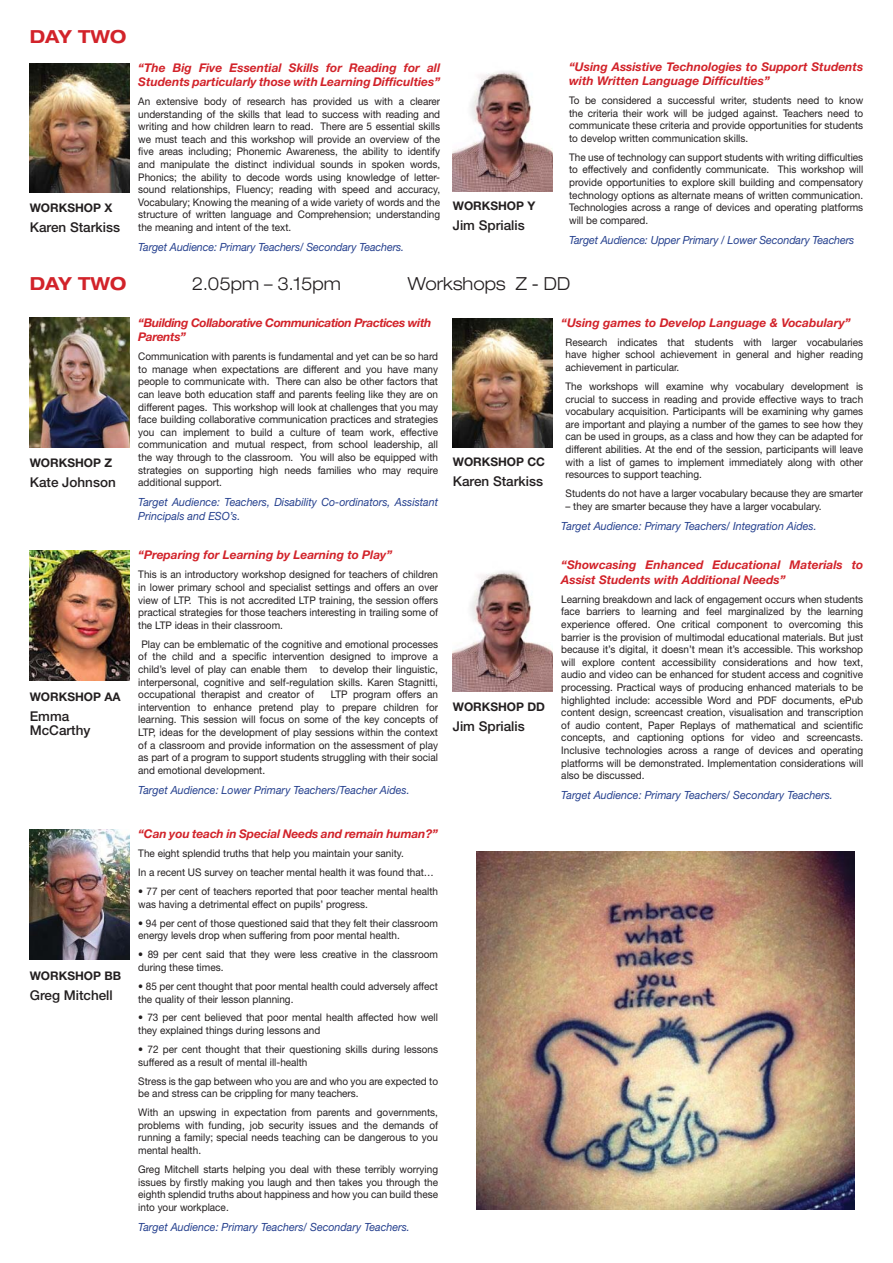
<style>
.page{position:relative;width:893px;height:1263px;background:#fff}
.page>*{position:absolute;margin:0;border:0;box-sizing:border-box;transform-origin:0 0}
.t1{font:300 expanded 18px "Helvetica Neue LT Std";color:#231f20;scale:.95 1}
.t2{font:700 expanded 18px "Helvetica Neue LT Std";color:#d2232a;scale:.95 1}
.t3{font:500 13.5px/14.4px "Helvetica Neue LT Std";color:#231f20}
.t4{font:italic 700 12px/14.4px "Helvetica Neue LT Std";color:#d2232a}
.t5{font:italic 700 12px/14.4px "Helvetica Neue LT Std";letter-spacing:-.03em;color:#d2232a}
.t6{font:700 11.85px "Helvetica Neue LT Std";color:#231f20}
.t7{font:italic 11.25px/13.5px "Helvetica Neue LT Std";color:#25408e;scale:.95 1}
.t8{font:10.5px/12.6px "Helvetica Neue LT Std";color:#231f20;text-align:justify;scale:.95 1}
</style>
<div class="page">
<img style="left:453px;top:571px;width:100px;height:120px">
<img style="left:30px;top:317px;width:100px;height:130px">
<img style="left:453px;top:71px;width:100px;height:121px">
<img style="left:30px;top:63px;width:100px;height:130px">
<img style="left:30px;top:550px;width:100px;height:130px">
<img style="left:453px;top:318px;width:100px;height:130px">
<img style="left:30px;top:830px;width:100px;height:129px">
<img style="left:476px;top:852px;width:378px;height:357px">
<h1 class="t2" style="left:30px;top:26px;width:103px">DAY TWO</h1>
<p class="t6" style="left:30px;top:204px;width:84px">WORKSHOP X</p>
<p class="t3" style="left:30px;top:222px;width:92px">Karen Starkiss</p>
<p class="t4" style="left:138px;top:62px;width:303px">“The Big Five Essential Skills for Reading for all<br>Students particularly those with Learning Difficulties”</p>
<p class="t8" style="left:138px;top:96px;width:319px">An extensive body of research has provided us with a clearer understanding of the skills that lead to success with reading and writing and how children learn to read. There are 5 essential skills we must teach and this workshop will provide an overview of the five areas including; Phonemic Awareness, the ability to identify and manipulate the distinct individual sounds in spoken words, Phonics; the ability to decode words using knowledge of letter&shy;sound relationships, Fluency; reading with speed and accuracy, Vocabulary; Knowing the meaning of a wide variety of words and the structure of written language and Comprehension; understanding the meaning and intent of the text.</p>
<p class="t7" style="left:138px;top:242px;width:281px">Target Audience: Primary Teachers/ Secondary Teachers.</p>
<p class="t6" style="left:453px;top:201px;width:84px">WORKSHOP Y</p>
<p class="t3" style="left:453px;top:220px;width:74px">Jim Sprialis</p>
<p class="t4" style="left:569px;top:61px;width:296px">“Using Assistive Technologies to Support Students with Written Language Difficulties”</p>
<p class="t8" style="left:569px;top:95px;width:311px">To be considered a successful writer, students need to know the criteria their work will be judged against. Teachers need to communicate these criteria and provide opportunities for students to develop written communication skills.</p>
<p class="t8" style="left:569px;top:152px;width:311px">The use of technology can support students with writing difficulties to effectively and confidently communicate. This workshop will provide opportunities to explore skill building and compensatory technology options as alternate means of written communication.<br>Technologies across a range of devices and operating platforms will be compared.</p>
<p class="t7" style="left:569px;top:234px;width:302px">Target Audience: Upper Primary / Lower Secondary Teachers</p>
<h1 class="t2" style="left:30px;top:273px;width:103px">DAY TWO</h1>
<h1 class="t1" style="left:192px;top:273px;width:159px">2.05pm – 3.15pm</h1>
<h1 class="t1" style="left:408px;top:273px;width:173px">Workshops Z - DD</h1>
<p class="t4" style="left:561px;top:317px;width:291px">“Using games to Develop Language &amp; Vocabulary”</p>
<p class="t8" style="left:566px;top:337px;width:315px">Research indicates that students with larger vocabularies have higher school achievement in general and higher reading achievement in particular.</p>
<p class="t8" style="left:566px;top:381px;width:315px">The workshops will examine why vocabulary development is crucial to success in reading and provide effective ways to trach vocabulary acquisition. Participants will be examining why games are important and playing a number of the games to see how they can be used in groups, as a class and how they can be adapted for different abilities. At the end of the session, participants will leave with a list of games to implement immediately along with other resources to support teaching.</p>
<p class="t8" style="left:566px;top:488px;width:315px">Students do not have a larger vocabulary because they are smarter</p>
<p class="t8" style="left:566px;top:501px;width:271px">– they are smarter because they have a larger vocabulary.</p>
<p class="t7" style="left:561px;top:520px;width:270px">Target Audience: Primary Teachers/ Integration Aides.</p>
<p class="t4" style="left:561px;top:559px;width:303px">“Showcasing Enhanced Educational Materials to<br>Assist Students with Additional Needs”</p>
<p class="t8" style="left:561px;top:594px;width:319px">Learning breakdown and lack of engagement occurs when students face barriers to learning and feel marginalized by the learning experience offered. One critical component to overcoming this barrier is the provision of multimodal educational materials. But just because it’s digital, it doesn’t mean it’s accessible. This workshop will explore content accessibility considerations and how text, audio and video can be enhanced for student access and cognitive processing. Practical ways of producing enhanced materials to be highlighted include: accessible Word and PDF documents, ePub content design, screencast creation, visualisation and transcription of audio content, Paper Replays of mathematical and scientific concepts, and captioning options for video and screencasts.<br>Inclusive technologies across a range of devices and operating platforms will be demonstrated. Implementation considerations will also be discussed.</p>
<p class="t7" style="left:561px;top:790px;width:287px">Target Audience: Primary Teachers/ Secondary Teachers.</p>
<p class="t5" style="left:138px;top:317px;width:295px">“Building Collaborative Communication Practices with<br>Parents”</p>
<p class="t8" style="left:138px;top:351px;width:317px">Communication with parents is fundamental and yet can be so hard to manage when expectations are different and you have many people to communicate with. There can also be other factors that can leave both education staff and parents feeling like they are on different pages. This workshop will look at challenges that you may face building collaborative communication practices and strategies you can implement to build a culture of team work, effective communication and mutual respect, from school leadership, all the way through to the classroom. You will also be equipped with strategies on supporting high needs families who may require additional support.</p>
<p class="t7" style="left:138px;top:497px;width:317px">Target Audience: Teachers, Disability Co-ordinators, Assistant<br>Principals and ESO’s.</p>
<p class="t4" style="left:138px;top:549px;width:256px">“Preparing for Learning by Learning to Play”</p>
<p class="t8" style="left:138px;top:569px;width:317px">This is an introductory workshop designed for teachers of children in lower primary school and specialist settings and offers an over view of LTP. This is not accredited LTP training, the session offers practical strategies for those teachers interesting in trailing some of the LTP ideas in their classroom.</p>
<p class="t8" style="left:138px;top:639px;width:317px;text-indent:3px">Play can be emblematic of the cognitive and emotional processes of the child and a specific intervention designed to improve a child’s level of play can enable them to develop their linguistic, interpersonal, cognitive and self-regulation skills. Karen Stagnitti, occupational therapist and creator of</p>
<p class="t6" style="left:453px;top:458px;width:94px">WORKSHOP CC</p>
<p class="t3" style="left:453px;top:476px;width:92px">Karen Starkiss</p>
<p class="t6" style="left:30px;top:458px;width:84px">WORKSHOP Z</p>
<p class="t3" style="left:30px;top:477px;width:88px">Kate Johnson</p>
<p class="t8" style="left:138px;top:689px;width:317px;text-indent:192px">LTP program offers an intervention to enhance pretend play to prepare children for learning. This session will focus on some of the key concepts of LTP, ideas for the development of play sessions within the context of a classroom and provide information on the assessment of play as part of a program to support students struggling with their social and emotional development.</p>
<p class="t7" style="left:138px;top:784px;width:287px">Target Audience: Lower Primary Teachers/Teacher Aides.</p>
<p class="t4" style="left:138px;top:828px;width:301px">“Can you teach in Special Needs and remain human?”</p>
<p class="t8" style="left:138px;top:845px;width:313px;line-height:19px">The eight splendid truths that help you maintain your sanity.<br>In a recent US survey on teacher mental health it was found that…</p>
<p class="t8" style="left:138px;top:886px;width:317px">• 77 per cent of teachers reported that poor teacher mental health was having a detrimental effect on pupils’ progress.</p>
<p class="t8" style="left:138px;top:918px;width:317px">• 94 per cent of those questioned said that they felt their classroom energy levels drop when suffering from poor mental health.</p>
<p class="t8" style="left:138px;top:949px;width:317px">• 89 per cent said that they were less creative in the classroom during these times.</p>
<p class="t8" style="left:138px;top:981px;width:317px">• 85 per cent thought that poor mental health could adversely affect the quality of their lesson planning.</p>
<p class="t8" style="left:138px;top:1013px;width:317px">• 73 per cent believed that poor mental health affected how well they explained things during lessons and</p>
<p class="t8" style="left:138px;top:1044px;width:317px">• 72 per cent thought that their questioning skills during lessons suffered as a result of mental ill-health</p>
<p class="t8" style="left:138px;top:1076px;width:317px">Stress is the gap between who you are and who you are expected to be and stress can be crippling for many teachers.</p>
<p class="t8" style="left:138px;top:1107px;width:317px">With an upswing in expectation from parents and governments, problems with funding, job security issues and the demands of running a family; special needs teaching can be dangerous to you mental health.</p>
<p class="t8" style="left:138px;top:1164px;width:317px">Greg Mitchell starts helping you deal with these terribly worrying issues by firstly making you laugh and then takes you through the eighth splendid truths about happiness and how you can build these into your workplace.</p>
<p class="t7" style="left:138px;top:1221px;width:287px">Target Audience: Primary Teachers/ Secondary Teachers.</p>
<p class="t6" style="left:30px;top:692px;width:92px">WORKSHOP AA</p>
<p class="t3" style="left:30px;top:710px;width:62px">Emma<br>McCarthy</p>
<p class="t6" style="left:453px;top:702px;width:94px">WORKSHOP DD</p>
<p class="t3" style="left:453px;top:720px;width:74px">Jim Sprialis</p>
<p class="t6" style="left:30px;top:971px;width:93px">WORKSHOP BB</p>
<p class="t3" style="left:30px;top:989px;width:85px">Greg Mitchell</p>
</div>
